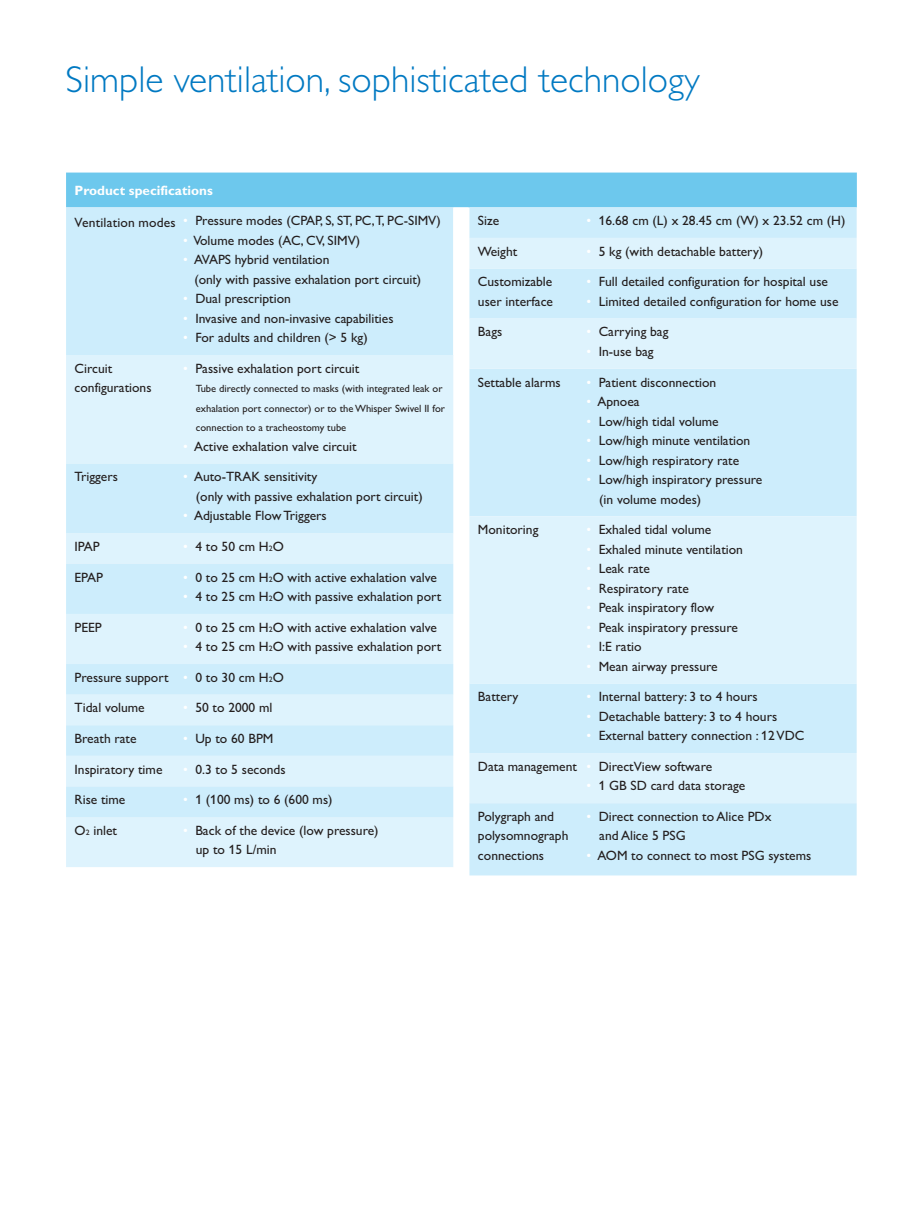
<style>
.page{position:relative;width:905px;height:1212px;background:#fff}
.page>*{position:absolute;margin:0;border:0;box-sizing:border-box;transform-origin:0 0}
.t1{font:300 37.5px "Gill Sans Alt One";color:#0079c2}
.t2{font:13.5px/19.5px "Gill Sans Alt One";color:#241f1f}
.t3{font:700 13.5px "Gill Sans Alt One";color:#fff}
.t4{font:10.5px/19.5px "Gill Sans Alt One";color:#241f1f}
.s1{color:#fff}
.s2{font-size:7.8px}
</style>
<div class="page">
<svg style="left:66px;top:173px;width:790px;height:645px;background:#b6e4f8"></svg>
<div style="left:66px;top:355px;width:387px;height:512px;background:#def3fd"></div>
<svg style="left:66px;top:464px;width:387px;height:353px;background:#d3effc"></svg>
<div style="left:469px;top:207px;width:387px;height:668px;background:#cdedfc"></div>
<svg style="left:469px;top:238px;width:387px;height:565px;background:#d6f0fc"></svg>
<h1 class="t1" style="left:66px;top:54px;width:635px">Simple ventilation, sophisticated technology</h1>
<p class="t3" style="left:75px;top:181px;width:140px">Product specifications</p>
<p class="t2" style="left:75px;top:211px;width:367px">Ventilation modes <span class="s1">•</span> Pressure modes (CPAP, S, ST, PC,T, PC-SIMV)</p>
<p class="t2" style="left:183px;top:230px;width:179px"><span class="s1">•</span> Volume modes (AC, CV, SIMV)</p>
<p class="t2" style="left:194px;top:250px;width:228px;text-indent:-11px"><span class="s1">•</span> AVAPS hybrid ventilation<br>(only with passive exhalation port circuit)</p>
<p class="t2" style="left:183px;top:289px;width:109px"><span class="s1">•</span> Dual prescription</p>
<p class="t2" style="left:183px;top:308px;width:212px"><span class="s1">•</span> Invasive and non-invasive capabilities</p>
<p class="t2" style="left:183px;top:328px;width:186px"><span class="s1">•</span> For adults and children (&gt; 5 kg)</p>
<p class="t2" style="left:75px;top:358px;width:78px">Circuit configurations</p>
<p class="t2" style="left:183px;top:358px;width:178px"><span class="s1">•</span> Passive exhalation port circuit</p>
<p class="t4" style="left:196px;top:379px;width:250px">Tube directly connected to masks (with integrated leak or exhalation port connector) or to theWhisper Swivel II for connection to a tracheostomy tube</p>
<p class="t2" style="left:183px;top:436px;width:175px"><span class="s1">•</span> Active exhalation valve circuit</p>
<p class="t2" style="left:75px;top:467px;width:45px">Triggers</p>
<p class="t2" style="left:196px;top:467px;width:228px;text-indent:-13px"><span class="s1">•</span> Auto-TRAK sensitivity<br>(only with passive exhalation port circuit)</p>
<p class="t2" style="left:183px;top:506px;width:145px"><span class="s1">•</span> Adjustable Flow Triggers</p>
<p class="t2" style="left:75px;top:537px;width:27px">IPAP</p>
<p class="t2" style="left:183px;top:537px;width:102px"><span class="s1">•</span> 4 to 50 cm H<span class="s2">2</span>O</p>
<p class="t2" style="left:75px;top:567px;width:30px">EPAP</p>
<p class="t2" style="left:183px;top:567px;width:255px"><span class="s1">•</span> 0 to 25 cm H<span class="s2">2</span>O with active exhalation valve</p>
<p class="t2" style="left:183px;top:587px;width:260px"><span class="s1">•</span> 4 to 25 cm H<span class="s2">2</span>O with passive exhalation port</p>
<p class="t2" style="left:75px;top:617px;width:29px">PEEP</p>
<p class="t2" style="left:183px;top:617px;width:255px"><span class="s1">•</span> 0 to 25 cm H<span class="s2">2</span>O with active exhalation valve</p>
<p class="t2" style="left:183px;top:637px;width:260px"><span class="s1">•</span> 4 to 25 cm H<span class="s2">2</span>O with passive exhalation port</p>
<p class="t2" style="left:75px;top:667px;width:211px">Pressure support <span class="s1">•</span> 0 to 30 cm H<span class="s2">2</span>O</p>
<p class="t2" style="left:75px;top:698px;width:72px">Tidal volume</p>
<p class="t2" style="left:183px;top:698px;width:91px"><span class="s1">•</span> 50 to 2000 ml</p>
<p class="t2" style="left:75px;top:728px;width:63px">Breath rate</p>
<p class="t2" style="left:183px;top:728px;width:92px"><span class="s1">•</span> Up to 60 BPM</p>
<p class="t2" style="left:75px;top:759px;width:89px">Inspiratory time</p>
<p class="t2" style="left:183px;top:759px;width:104px"><span class="s1">•</span> 0.3 to 5 seconds</p>
<p class="t2" style="left:75px;top:790px;width:52px">Rise time</p>
<p class="t2" style="left:183px;top:790px;width:151px"><span class="s1">•</span> 1 (100 ms) to 6 (600 ms)</p>
<p class="t2" style="left:75px;top:820px;width:44px">O<span class="s2">2</span> inlet</p>
<p class="t2" style="left:196px;top:820px;width:184px;text-indent:-13px"><span class="s1">•</span> Back of the device (low pressure) up to 15 L/min</p>
<p class="t2" style="left:478px;top:211px;width:23px">Size</p>
<p class="t2" style="left:586px;top:211px;width:260px"><span class="s1">•</span> 16.68 cm (L) x 28.45 cm (W) x 23.52 cm (H)</p>
<p class="t2" style="left:478px;top:241px;width:41px">Weight</p>
<p class="t2" style="left:586px;top:241px;width:178px"><span class="s1">•</span> 5 kg (with detachable battery)</p>
<p class="t2" style="left:478px;top:272px;width:77px">Customizable user interface</p>
<p class="t2" style="left:586px;top:272px;width:243px"><span class="s1">•</span> Full detailed configuration for hospital use</p>
<p class="t2" style="left:586px;top:291px;width:253px"><span class="s1">•</span> Limited detailed configuration for home use</p>
<p class="t2" style="left:478px;top:322px;width:26px">Bags</p>
<p class="t2" style="left:586px;top:322px;width:83px"><span class="s1">•</span> Carrying bag</p>
<p class="t2" style="left:586px;top:341px;width:69px"><span class="s1">•</span> In-use bag</p>
<p class="t2" style="left:478px;top:372px;width:84px">Settable alarms</p>
<p class="t2" style="left:586px;top:372px;width:131px"><span class="s1">•</span> Patient disconnection</p>
<p class="t2" style="left:586px;top:392px;width:55px"><span class="s1">•</span> Apnoea</p>
<p class="t2" style="left:586px;top:411px;width:134px"><span class="s1">•</span> Low/high tidal volume</p>
<p class="t2" style="left:586px;top:431px;width:165px"><span class="s1">•</span> Low/high minute ventilation</p>
<p class="t2" style="left:586px;top:450px;width:154px"><span class="s1">•</span> Low/high respiratory rate</p>
<p class="t2" style="left:599px;top:470px;width:164px;text-indent:-13px"><span class="s1">•</span> Low/high inspiratory pressure (in volume modes)</p>
<p class="t2" style="left:478px;top:520px;width:62px">Monitoring</p>
<p class="t2" style="left:586px;top:520px;width:126px"><span class="s1">•</span> Exhaled tidal volume</p>
<p class="t2" style="left:586px;top:539px;width:158px"><span class="s1">•</span> Exhaled minute ventilation</p>
<p class="t2" style="left:586px;top:559px;width:65px"><span class="s1">•</span> Leak rate</p>
<p class="t2" style="left:586px;top:578px;width:104px"><span class="s1">•</span> Respiratory rate</p>
<p class="t2" style="left:586px;top:598px;width:129px"><span class="s1">•</span> Peak inspiratory flow</p>
<p class="t2" style="left:586px;top:617px;width:153px"><span class="s1">•</span> Peak inspiratory pressure</p>
<p class="t2" style="left:586px;top:637px;width:57px"><span class="s1">•</span> I:E ratio</p>
<p class="t2" style="left:586px;top:656px;width:133px"><span class="s1">•</span> Mean airway pressure</p>
<p class="t2" style="left:478px;top:687px;width:42px">Battery</p>
<p class="t2" style="left:586px;top:687px;width:173px"><span class="s1">•</span> Internal battery: 3 to 4 hours</p>
<p class="t2" style="left:586px;top:706px;width:192px"><span class="s1">•</span> Detachable battery: 3 to 4 hours</p>
<p class="t2" style="left:586px;top:726px;width:219px"><span class="s1">•</span> External battery connection : 12VDC</p>
<p class="t2" style="left:478px;top:756px;width:236px">Data management <span class="s1">•</span> DirectView software</p>
<p class="t2" style="left:586px;top:776px;width:160px"><span class="s1">•</span> 1 GB SD card data storage</p>
<p class="t2" style="left:478px;top:806px;width:92px">Polygraph and polysomnograph connections</p>
<p class="t2" style="left:599px;top:806px;width:174px;text-indent:-13px"><span class="s1">•</span> Direct connection to Alice PDx and Alice 5 PSG</p>
<p class="t2" style="left:586px;top:845px;width:226px"><span class="s1">•</span> AOM to connect to most PSG systems</p>
</div>
